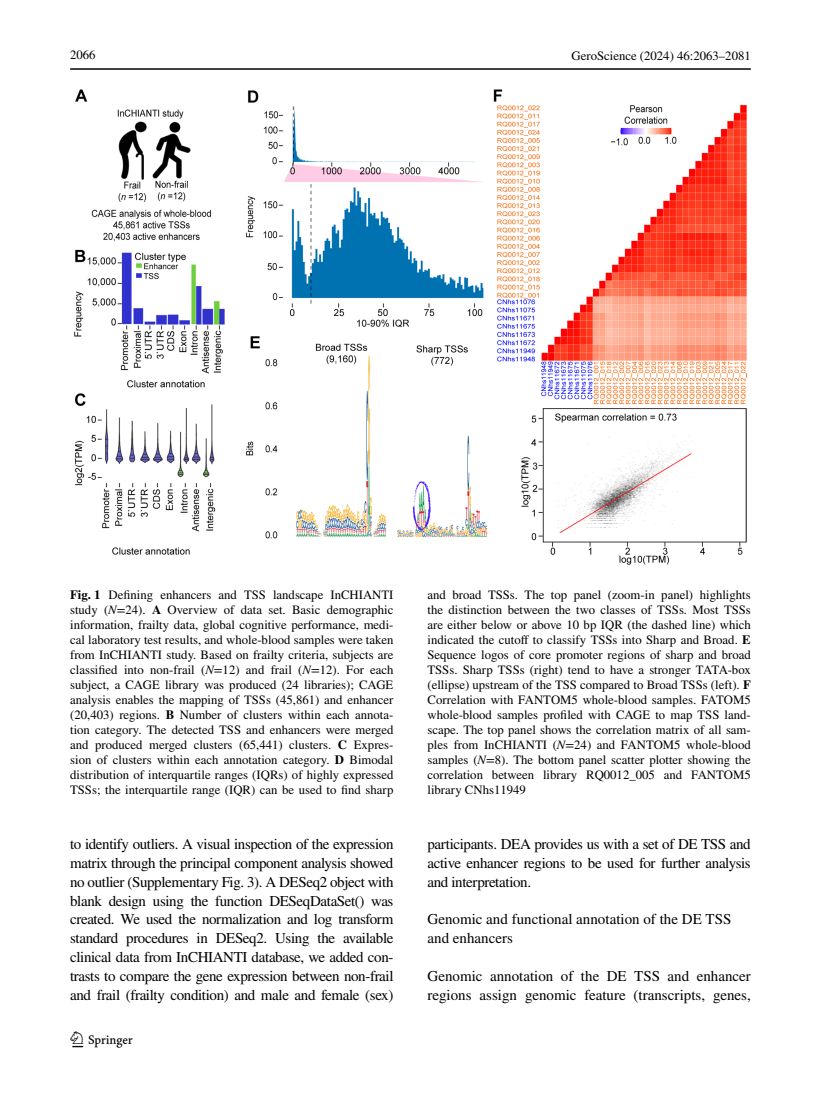
<style>
.page{position:relative;width:821px;height:1106px;background:#fff}
.page>*{position:absolute;margin:0;border:0;box-sizing:border-box;transform-origin:0 0}
.t1{font:22.5px "Springnew Regular 2";color:#000}
.t2{font:15px/18.8px "STIX";color:#000;text-align:justify}
.t3{font:12.75px/15px "STIX";color:#000;text-align:justify}
.s1{font-weight:700}
.s2{font-style:italic}
</style>
<div class="page">
<hr style="left:70px;top:68px;width:680px;height:2px;background:#000">
<img style="left:74px;top:89px;width:672px;height:475px">
<p class="t3" style="left:70px;top:48px;width:27px">2066</p>
<p class="t3" style="left:571px;top:49px;width:181px">GeroScience (2024) 46:2063–2081</p>
<p class="t3" style="left:70px;top:588px;width:325px"><span class="s1">Fig. 1</span> Defining enhancers and TSS landscape InCHIANTI study (<span class="s2">N</span>=24). <span class="s1">A</span> Overview of data set. Basic demographic information, frailty data, global cognitive performance, medi&shy;cal laboratory test results, and whole-blood samples were taken from InCHIANTI study. Based on frailty criteria, subjects are classified into non-frail (<span class="s2">N</span>=12) and frail (<span class="s2">N</span>=12). For each subject, a CAGE library was produced (24 libraries); CAGE analysis enables the mapping of TSSs (45,861) and enhancer (20,403) regions. <span class="s1">B</span> Number of clusters within each annota&shy;tion category. The detected TSS and enhancers were merged and produced merged clusters (65,441) clusters. <span class="s1">C</span> Expres&shy;sion of clusters within each annotation category. <span class="s1">D</span> Bimodal distribution of interquartile ranges (IQRs) of highly expressed TSSs; the interquartile range (IQR) can be used to find sharp</p>
<p class="t3" style="left:427px;top:588px;width:325px">and broad TSSs. The top panel (zoom-in panel) highlights the distinction between the two classes of TSSs. Most TSSs are either below or above 10 bp IQR (the dashed line) which indicated the cutoff to classify TSSs into Sharp and Broad. <span class="s1">E </span>Sequence logos of core promoter regions of sharp and broad TSSs. Sharp TSSs (right) tend to have a stronger TATA-box (ellipse) upstream of the TSS compared to Broad TSSs (left). <span class="s1">F </span>Correlation with FANTOM5 whole-blood samples. FATOM5 whole-blood samples profiled with CAGE to map TSS land&shy;scape. The top panel shows the correlation matrix of all sam&shy;ples from InCHIANTI (<span class="s2">N</span>=24) and FANTOM5 whole-blood samples (<span class="s2">N</span>=8). The bottom panel scatter plotter showing the correlation between library RQ0012_005 and FANTOM5 library CNhs11949</p>
<p class="t2" style="left:70px;top:836px;width:325px">to identify outliers. A visual inspection of the expression matrix through the principal component analysis showed no outlier (Supplementary Fig. 3). A DESeq2 object with blank design using the function DESeqDataSet() was created. We used the normalization and log transform standard procedures in DESeq2. Using the available clinical data from InCHIANTI database, we added con&shy;trasts to compare the gene expression between non-frail and frail (frailty condition) and male and female (sex)</p>
<p class="t2" style="left:427px;top:836px;width:325px">participants. DEA provides us with a set of DE TSS and active enhancer regions to be used for further analysis and interpretation.</p>
<p class="t2" style="left:427px;top:911px;width:305px">Genomic and functional annotation of the DE TSS and enhancers</p>
<p class="t2" style="left:427px;top:967px;width:325px">Genomic annotation of the DE TSS and enhancer regions assign genomic feature (transcripts, genes,</p>
<h1 class="t1" style="left:72px;top:1031px;width:62px">1 3</h1>
</div>
